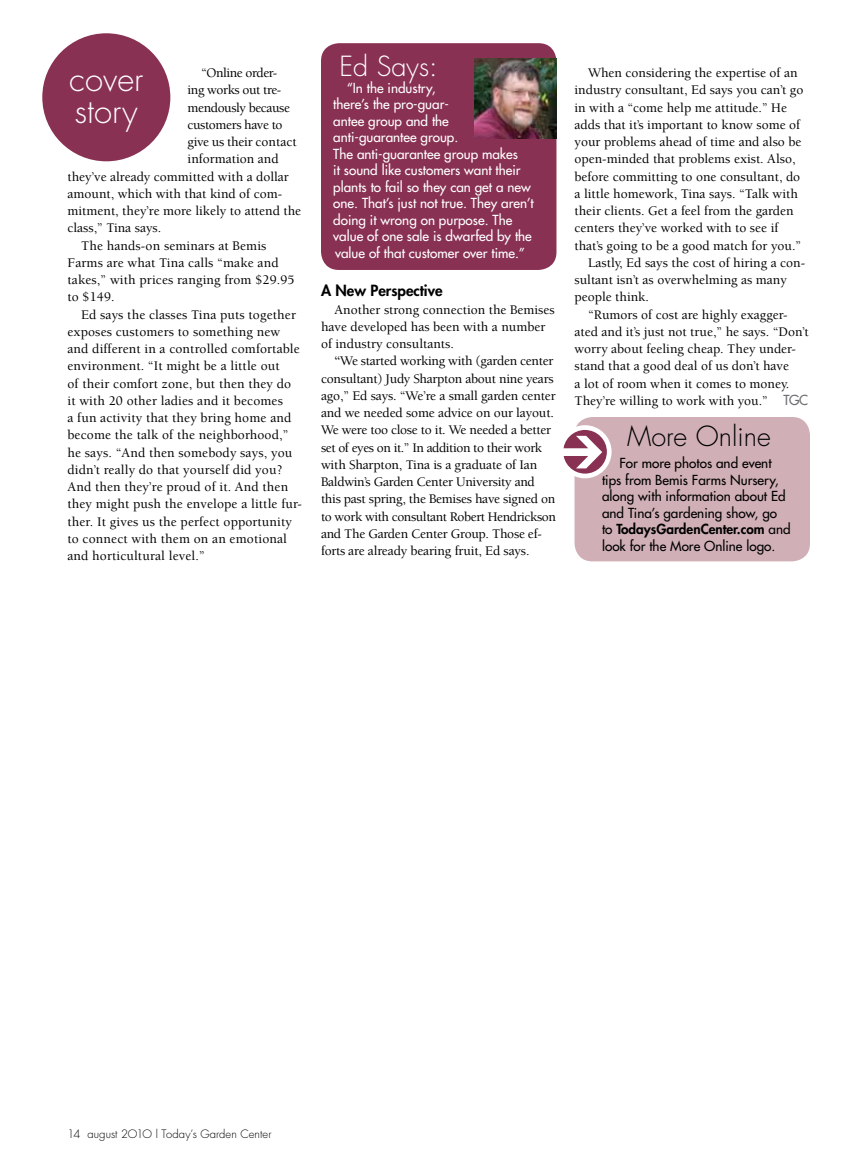
<style>
.page{position:relative;width:864px;height:1161px;background:#fff}
.page>*{position:absolute;margin:0;border:0;box-sizing:border-box;transform-origin:0 0}
.t1{font:300 33px/31.5px "Futura Std";color:#fff}
.t2{font:300 27px "Futura Std";color:#000}
.t3{font:300 27px "Futura Std";color:#fff}
.t4{font:800 15px "Futura Std";color:#000}
.t5{font:500 13.5px/17.2px "Berkeley Std";color:#000}
.t6{font:500 13.5px/17.2px "Berkeley Std";letter-spacing:-.02em;color:#000}
.t7{font:500 13.5px/16.5px "Futura Std";color:#fff}
.t8{font:500 13.5px/16.5px "Futura Std";color:#000}
.t9{font:500 13.5px "Berkeley Std";letter-spacing:-.03em;color:#000}
.t10{font:300 11.25px "Futura Std";letter-spacing:.005em;color:#000}
.s1{font-weight:700}
.s2{font-family:"Futura Std";color:#6d6e71}
.s3{font-weight:800}
</style>
<div class="page">
<div style="left:42px;top:33px;width:128px;height:128px;background:#893152;border-radius:50%"></div>
<div style="left:321px;top:43px;width:235px;height:227px;background:#893152;border-radius:18px"></div>
<img style="left:474px;top:58px;width:82px;height:80px">
<div style="left:575px;top:417px;width:235px;height:144px;background:#d0b0b6;border-radius:18px"></div>
<svg style="left:561px;top:428px;width:48px;height:48px"></svg>
<div style="left:558px;top:425px;width:54px;height:53px;border:5px solid #fff;border-radius:50%"></div>
<svg style="left:558px;top:436px;width:44px;height:32px"></svg>
<p class="t9" style="left:201px;top:66px;width:78px">“Online order-</p>
<p class="t9" style="left:188px;top:83px;width:95px">ing works out tre-</p>
<p class="t9" style="left:188px;top:100px;width:104px">mendously because</p>
<p class="t9" style="left:188px;top:117px;width:97px">customers have to</p>
<p class="t6" style="left:188px;top:133px;width:111px">give us their contact</p>
<p class="t5" style="left:188px;top:151px;width:93px">information and</p>
<p class="t5" style="left:68px;top:168px;width:223px">they’ve already committed with a dollar</p>
<p class="t5" style="left:68px;top:185px;width:216px">amount, which with that kind of com-</p>
<p class="t5" style="left:68px;top:202px;width:235px">mitment, they’re more likely to attend the</p>
<p class="t5" style="left:68px;top:220px;width:95px">class,” Tina says.</p>
<p class="t5" style="left:81px;top:237px;width:187px">The hands-on seminars at Bemis</p>
<p class="t5" style="left:68px;top:254px;width:213px">Farms are what Tina calls “make and</p>
<p class="t5" style="left:68px;top:271px;width:229px">takes,” with prices ranging from $29.95</p>
<p class="t5" style="left:68px;top:289px;width:49px">to $149.</p>
<p class="t5" style="left:81px;top:306px;width:217px">Ed says the classes Tina puts together</p>
<p class="t5" style="left:68px;top:323px;width:214px">exposes customers to something new</p>
<p class="t5" style="left:68px;top:340px;width:234px">and different in a controlled comfortable</p>
<p class="t5" style="left:68px;top:358px;width:214px">environment. “It might be a little out</p>
<p class="t5" style="left:68px;top:375px;width:225px">of their comfort zone, but then they do</p>
<p class="t5" style="left:68px;top:392px;width:217px">it with 20 other ladies and it becomes</p>
<p class="t5" style="left:68px;top:409px;width:225px">a fun activity that they bring home and</p>
<p class="t5" style="left:68px;top:427px;width:222px">become the talk of the neighborhood,”</p>
<p class="t5" style="left:68px;top:444px;width:226px">he says. “And then somebody says, you</p>
<p class="t5" style="left:68px;top:461px;width:217px">didn’t really do that yourself did you?</p>
<p class="t5" style="left:68px;top:478px;width:222px">And then they’re proud of it. And then</p>
<p class="t5" style="left:68px;top:496px;width:236px">they might push the envelope a little fur-</p>
<p class="t5" style="left:68px;top:513px;width:226px">ther. It gives us the perfect opportunity</p>
<p class="t5" style="left:68px;top:530px;width:221px">to connect with them on an emotional</p>
<p class="t5" style="left:68px;top:547px;width:139px">and horticultural level.”</p>
<h1 class="t1" style="left:69px;top:64px;width:76px">cover story</h1>
<h2 class="t3" style="left:340px;top:50px;width:99px">Ed Says:</h2>
<p class="t7" style="left:333px;top:80px;width:202px;text-indent:14px">“In the industry,<br>there’s the pro-guar-<br>antee group and the anti-guarantee group.<br>The anti-guarantee group makes<br>it sound like customers want their plants to fail so they can get a new one. That’s just not true. They aren’t doing it wrong on purpose. The value of one sale is dwarfed by the value of that customer over time.”</p>
<p class="t4" style="left:321px;top:281px;width:123px">A New Perspective</p>
<p class="t5" style="left:321px;top:301px;width:235px;text-indent:14px">Another strong connection the Bemises have developed has been with a number of industry consultants.</p>
<p class="t6" style="left:321px;top:353px;width:237px;text-indent:14px"><span class="s1">“</span>We started working with (garden center consultant) Judy Sharpton about nine years ago,” Ed says. “We’re a small garden center and we needed some advice on our layout.<br>We were too close to it. We needed a better set of eyes on it.” In addition to their work with Sharpton, Tina is a graduate of Ian Baldwin’s Garden Center University and this past spring, the Bemises have signed on to work with consultant Robert Hendrickson and The Garden Center Group. Those ef&shy;forts are already bearing fruit, Ed says.</p>
<p class="t5" style="left:588px;top:64px;width:211px">When considering the expertise of an</p>
<p class="t5" style="left:575px;top:82px;width:230px">industry consultant, Ed says you can’t go</p>
<p class="t5" style="left:575px;top:99px;width:214px">in with a “come help me attitude.” He</p>
<p class="t5" style="left:575px;top:116px;width:227px">adds that it’s important to know some of</p>
<p class="t5" style="left:575px;top:133px;width:228px">your problems ahead of time and also be</p>
<p class="t5" style="left:575px;top:151px;width:222px">open-minded that problems exist. Also,</p>
<p class="t5" style="left:575px;top:168px;width:227px">before committing to one consultant, do</p>
<p class="t5" style="left:575px;top:185px;width:225px">a little homework, Tina says. “Talk with</p>
<p class="t5" style="left:575px;top:202px;width:221px">their clients. Get a feel from the garden</p>
<p class="t5" style="left:575px;top:220px;width:205px">centers they’ve worked with to see if</p>
<p class="t5" style="left:575px;top:237px;width:228px">that’s going to be a good match for you.”</p>
<p class="t5" style="left:588px;top:254px;width:219px">Lastly, Ed says the cost of hiring a con-</p>
<p class="t5" style="left:575px;top:271px;width:214px">sultant isn’t as overwhelming as many</p>
<p class="t5" style="left:575px;top:289px;width:76px">people think.</p>
<p class="t5" style="left:588px;top:306px;width:201px">“Rumors of cost are highly exagger-</p>
<p class="t5" style="left:575px;top:323px;width:236px">ated and it’s just not true,” he says. “Don’t</p>
<p class="t5" style="left:575px;top:340px;width:223px">worry about feeling cheap. They under-</p>
<p class="t5" style="left:575px;top:358px;width:216px">stand that a good deal of us don’t have</p>
<p class="t5" style="left:575px;top:375px;width:216px">a lot of room when it comes to money.</p>
<p class="t5" style="left:575px;top:392px;width:235px">They’re willing to work with you.” <span class="s2">TGC</span></p>
<h2 class="t2" style="left:627px;top:420px;width:145px">More Online</h2>
<p class="t8" style="left:602px;top:455px;width:190px;text-indent:17px">For more photos and event tips from Bemis Farms Nursery, along with information about Ed and Tina’s gardening show, go to <span class="s3">TodaysGardenCenter.com</span> and look for the More Online logo.</p>
<p class="t10" style="left:68px;top:1127px;width:206px">14 august 2O1O l Today’s Garden Center</p>
</div>
